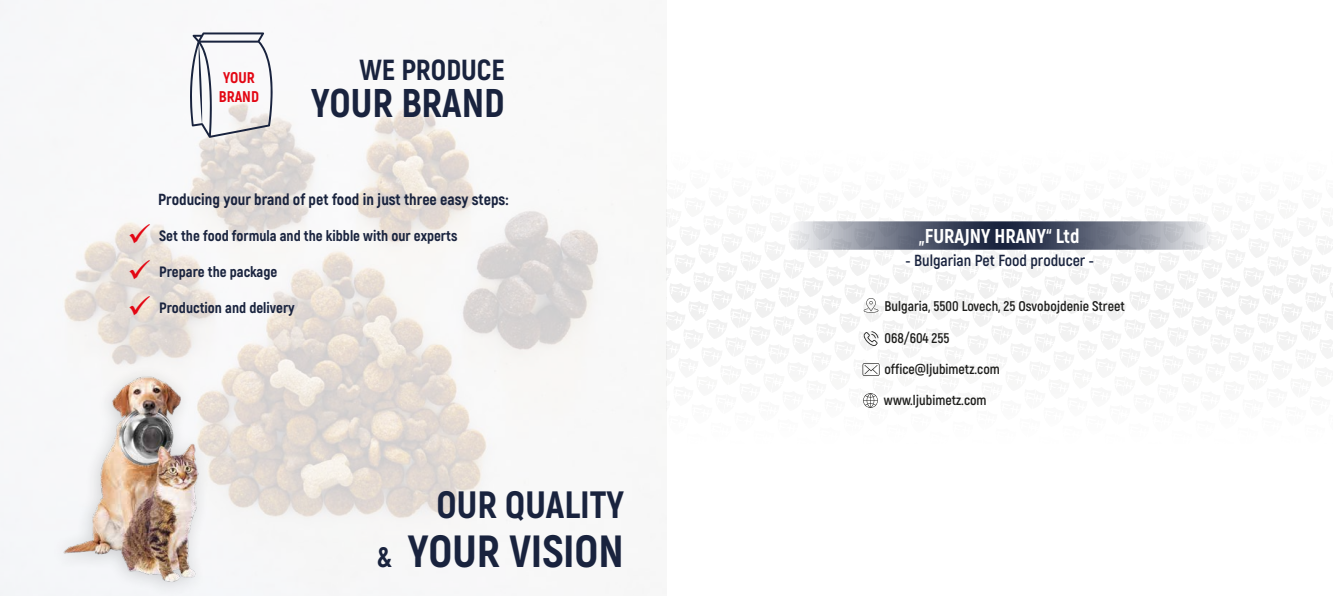
<style>
.page{position:relative;width:1333px;height:596px;background:#fff}
.page>*{position:absolute;margin:0;border:0;box-sizing:border-box;transform-origin:0 0}
.t1{font:800 45px "Akrobat";color:#19233e}
.t2{font:800 40px "Akrobat";color:#19233e}
.t3{font:800 38px "Akrobat";color:#19233e}
.t4{font:800 29px "Akrobat";color:#19233e}
.t5{font:800 20px "Akrobat";color:#fff}
.t6{font:800 16px "Akrobat";color:#19233e}
.t7{font:700 16px "Akrobat";color:#19233e}
.t8{font:800 15.5px/18.6px "Akrobat";color:#e30613}
.t9{font:800 15px "Akrobat";color:#19233e}
.t10{font:700 14px "Akrobat";color:#1d1d1b}
.s1{color:#e30613}
.s2{font-size:28px}
.s3{font-weight:700}
</style>
<div class="page">
<img style="left:0;top:1px;width:613px;height:594px">
<div style="left:666px;top:144px;width:666px;height:304px;background:linear-gradient(to right,#fcfcfc,#fcfcfc)"></div>
<svg style="left:863px;top:331px;width:15px;height:15px"></svg>
<svg style="left:862px;top:363px;width:17px;height:13px"></svg>
<svg style="left:863px;top:393px;width:14px;height:14px"></svg>
<svg style="left:863px;top:298px;width:15px;height:14px"></svg>
<svg style="left:787px;top:221px;width:425px;height:28px;background:#787d8d"></svg>
<div style="left:49px;top:364px;width:162px;height:231px;background:#1d1d1b;opacity:.2"></div>
<img style="left:64px;top:371px;width:137px;height:216px">
<svg style="left:190px;top:32px;width:83px;height:106px"></svg>
<p class="t8" style="left:219px;top:68px;width:42px">YOUR<br>BRAND</p>
<h3 class="t4" style="left:359px;top:51px;width:147px">WE PRODUCE</h3>
<h2 class="t2" style="left:311px;top:78px;width:195px">YOUR BRAND</h2>
<p class="t6" style="left:158px;top:189px;width:351px">Producing your brand of pet food in just three easy steps:</p>
<p class="t9" style="left:128px;top:226px;width:331px"><span class="s1">✓</span> Set the food formula and the kibble with our experts</p>
<p class="t9" style="left:128px;top:262px;width:151px"><span class="s1">✓</span> Prepare the package</p>
<p class="t9" style="left:128px;top:298px;width:169px"><span class="s1">✓</span> Production and delivery</p>
<h3 class="t3" style="left:436px;top:480px;width:189px">OUR QUALITY</h3>
<h1 class="t1" style="left:376px;top:522px;width:249px"><span class="s2">&amp;</span> YOUR VISION</h1>
<h3 class="t5" style="left:918px;top:223px;width:162px"><span class="s3">„</span>FURAJNY HRANY<span class="s3">“</span> Ltd</h3>
<p class="t7" style="left:905px;top:250px;width:190px">- Bulgarian Pet Food producer -</p>
<p class="t10" style="left:884px;top:297px;width:242px">Bulgaria, 5500 Lovech, 25 Osvobojdenie Street</p>
<p class="t10" style="left:884px;top:329px;width:66px">068/604 255</p>
<p class="t10" style="left:884px;top:360px;width:117px">office@ljubimetz.com</p>
<p class="t10" style="left:883px;top:391px;width:104px">www.ljubimetz.com</p>
</div>
